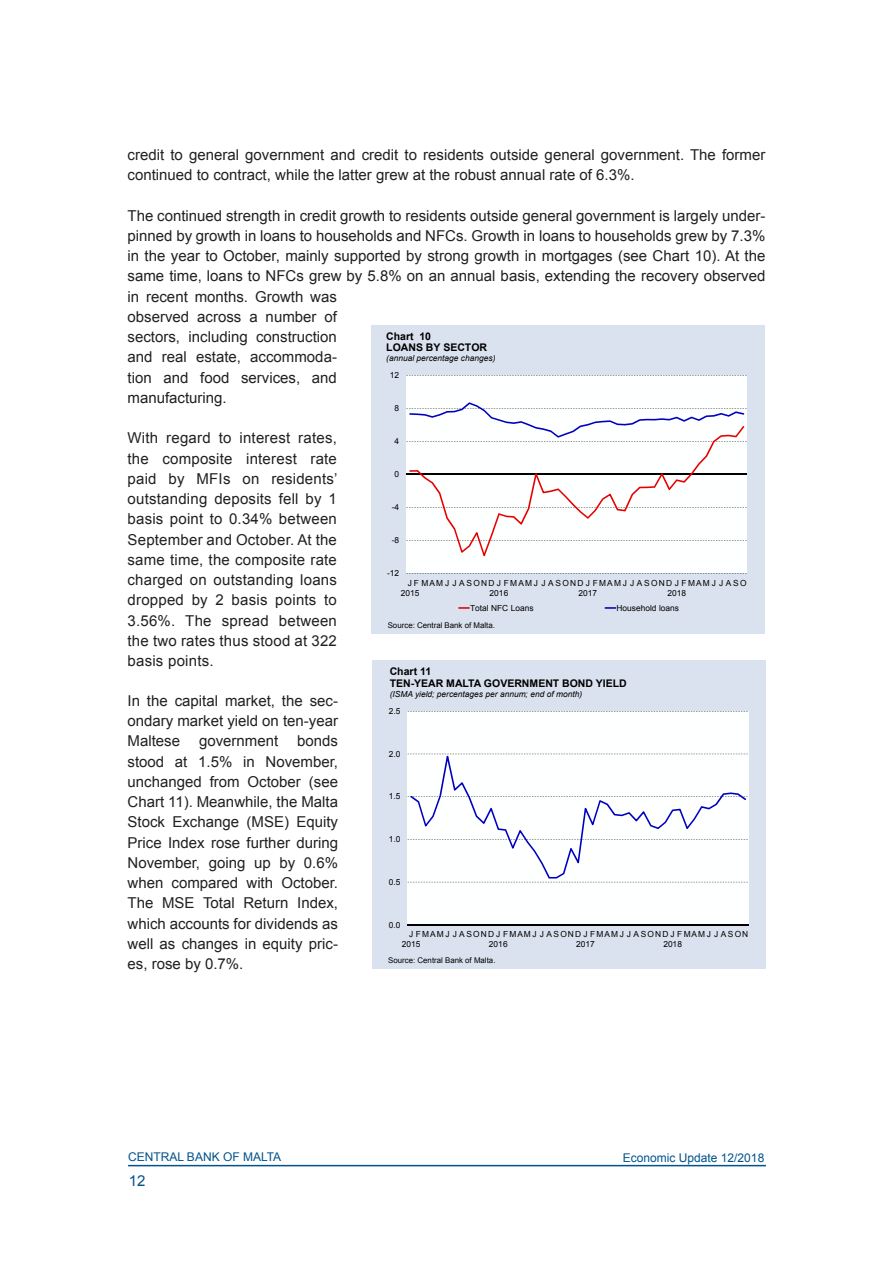
<style>
.page{position:relative;width:893px;height:1263px;background:#fff}
.page>*{position:absolute;margin:0;border:0;box-sizing:border-box;transform-origin:0 0}
.QR_Normal_Text{font:15px/20.2px "Arial";color:#231f20;text-align:justify}
.t1{font:15px "Arial";color:#00538d}
.t2{font:12px "Arial";color:#00538d}
.t3{font:700 10.5px/11.6px "Arial";color:#000}
.t4{font:italic 8.4px "Arial";color:#000}
.t5{font:8.4px "Arial";letter-spacing:.115em;color:#000}
.t6{font:8.4px/9.6px "Arial";letter-spacing:.14em;color:#000}
.t7{font:8.4px/9.6px "Arial";letter-spacing:.16em;color:#000}
.t8{font:8.4px "Arial";color:#000}
.t9{font:7.8px "Arial";letter-spacing:.005em;color:#000}
</style>
<div class="page">
<hr style="left:128px;top:1165px;width:638px;height:1px;background:#00538d">
<div style="left:371px;top:325px;width:393px;height:309px;background:#dbe2ef"></div>
<div style="left:406px;top:375px;width:341px;height:199px;background:#feffff"></div>
<hr style="left:406px;top:474px;width:341px;height:1px;background:#000">
<svg style="left:409px;top:402px;width:335px;height:154px"></svg>
<svg style="left:458px;top:607px;width:12px;height:2px"></svg>
<svg style="left:604px;top:607px;width:12px;height:2px"></svg>
<div style="left:372px;top:660px;width:393px;height:309px;background:#dbe2ef"></div>
<div style="left:408px;top:711px;width:341px;height:214px;background:#feffff"></div>
<svg style="left:408px;top:711px;width:340px;height:171px"></svg>
<hr style="left:408px;top:924px;width:341px;height:1px;background:#000">
<svg style="left:410px;top:756px;width:336px;height:122px"></svg>
<p class="QR_Normal_Text" style="left:128px;top:145px;width:639px">credit to general government and credit to residents outside general government. The former continued to contract, while the latter grew at the robust annual rate of 6.3%.</p>
<p class="QR_Normal_Text" style="left:128px;top:205px;width:639px;text-align:left">The continued strength in credit growth to residents outside general government is largely under&shy;pinned by growth in loans to households and NFCs. Growth in loans to households grew by 7.3% in the year to October, mainly supported by strong growth in mortgages (see Chart 10). At the same time, loans to NFCs grew by 5.8% on an annual basis, extending the recovery observed in recent months. Growth was<br>observed across a number of<br>sectors, including construction<br>and real estate, accommoda-<br>tion and food services, and<br>manufacturing.</p>
<p class="QR_Normal_Text" style="left:128px;top:428px;width:211px">With regard to interest rates, the composite interest rate paid by MFIs on residents’ outstanding deposits fell by 1 basis point to 0.34% between September and October. At the same time, the composite rate charged on outstanding loans dropped by 2 basis points to 3.56%. The spread between the two rates thus stood at 322 basis points.</p>
<p class="QR_Normal_Text" style="left:128px;top:691px;width:212px">In the capital market, the sec&shy;ondary market yield on ten-year Maltese</p>
<p class="t3" style="left:386px;top:331px;width:102px">Chart 10<br>LOANS BY SECTOR</p>
<p class="t4" style="left:386px;top:353px;width:111px">(annual percentage changes)</p>
<p class="t5" style="left:390px;top:370px;width:11px">12</p>
<p class="t5" style="left:394px;top:403px;width:6px">8</p>
<p class="t5" style="left:394px;top:436px;width:6px">4</p>
<p class="t5" style="left:394px;top:469px;width:6px">0</p>
<p class="t5" style="left:392px;top:502px;width:9px">-4</p>
<p class="t5" style="left:392px;top:535px;width:9px">-8</p>
<p class="t5" style="left:387px;top:568px;width:14px">-12</p>
<p class="t7" style="left:401px;top:578px;width:347px;text-indent:7px">JF MAMJ J ASONDJ FMAMJ J ASONDJ FMAMJ J ASOND J FMAMJ J ASO<br>2015</p>
<p class="t5" style="left:490px;top:587px;width:20px">2016</p>
<p class="t5" style="left:578px;top:587px;width:20px">2017</p>
<p class="t5" style="left:667px;top:587px;width:20px">2018</p>
<p class="t8" style="left:470px;top:602px;width:65px">Total NFC Loans</p>
<p class="t8" style="left:616px;top:602px;width:64px">Household loans</p>
<p class="t9" style="left:388px;top:620px;width:109px">Source: Central Bank of Malta.</p>
<p class="t3" style="left:390px;top:666px;width:239px;line-height:12.1px">Chart 11<br>TEN-YEAR MALTA GOVERNMENT BOND YIELD</p>
<p class="t4" style="left:390px;top:689px;width:194px">(ISMA yield; percentages per annum; end of month)</p>
<p class="t5" style="left:389px;top:706px;width:13px">2.5</p>
<p class="QR_Normal_Text" style="left:128px;top:731px;width:212px;text-indent:170px">bonds stood at 1.5% in November, unchanged from October (see Chart 11). Meanwhile, the Malta Stock Exchange (MSE) Equity Price Index rose further during November, going up by 0.6% when compared with October.<br>The MSE Total Return Index, which accounts for dividends as well as changes in equity pric&shy;es, rose by 0.7%.</p>
<p class="QR_Normal_Text" style="left:199px;top:731px;width:81px">government</p>
<p class="t5" style="left:389px;top:748px;width:13px">2.0</p>
<p class="t5" style="left:389px;top:791px;width:13px">1.5</p>
<p class="t5" style="left:389px;top:834px;width:13px">1.0</p>
<p class="t5" style="left:389px;top:876px;width:13px">0.5</p>
<p class="t5" style="left:389px;top:919px;width:13px">0.0</p>
<p class="t6" style="left:402px;top:930px;width:348px;text-indent:7px">J FMAMJ J ASOND J FMAMJ J ASOND J FMAMJ J ASOND J FMAMJ J ASON<br>2015</p>
<p class="t5" style="left:489px;top:939px;width:20px">2016</p>
<p class="t5" style="left:576px;top:939px;width:20px">2017</p>
<p class="t5" style="left:663px;top:939px;width:20px">2018</p>
<p class="t9" style="left:388px;top:955px;width:109px">Source: Central Bank of Malta.</p>
<p class="t2" style="left:128px;top:1149px;width:155px">CENTRAL BANK OF MALTA</p>
<p class="t2" style="left:623px;top:1150px;width:143px">Economic Update 12/2018</p>
<p class="t1" style="left:129px;top:1171px;width:18px">12</p>
</div>
